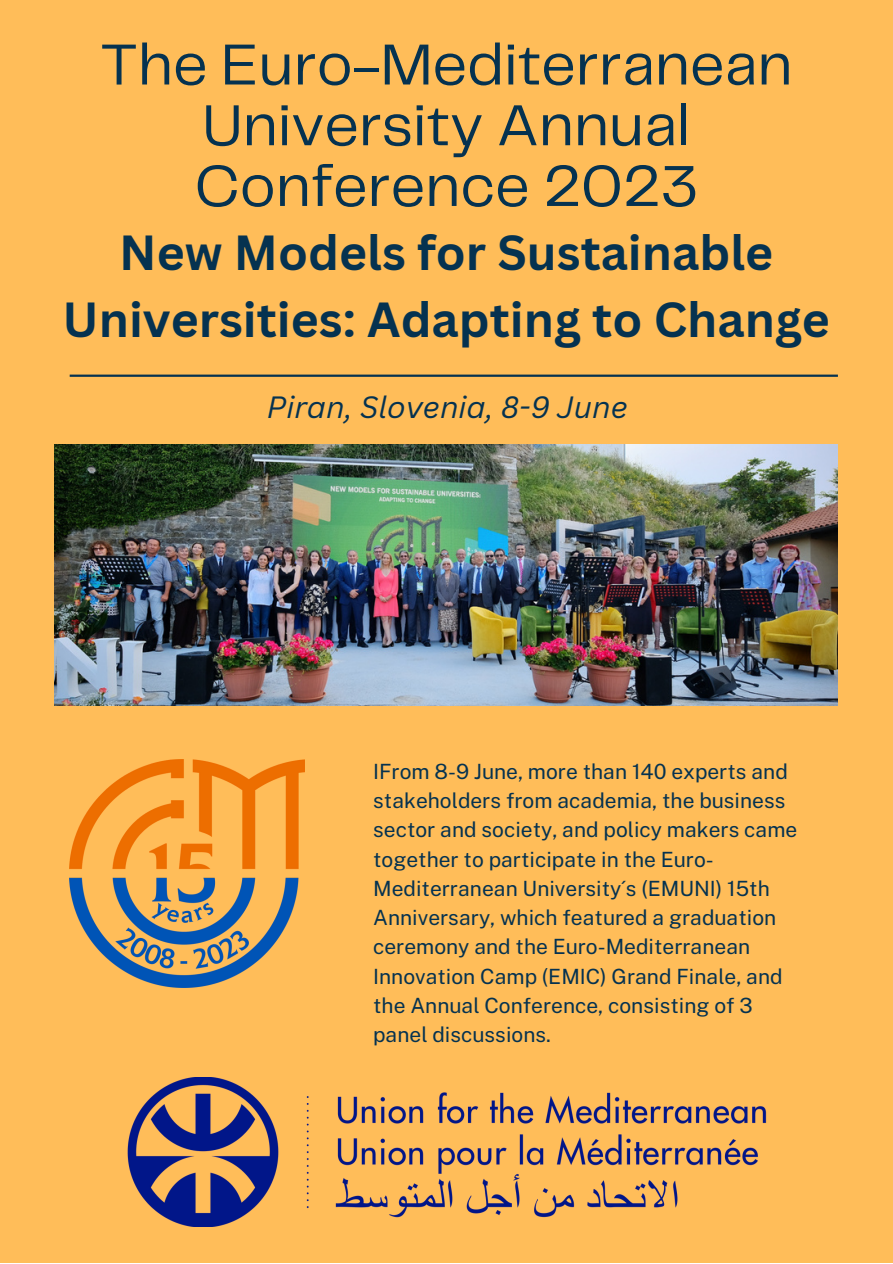
<style>
.page{position:relative;width:893px;height:1264px;background:#fff}
.page>*{position:absolute;margin:0;border:0;box-sizing:border-box;transform-origin:0 0}
.t1{font:60px/60.8px "Telegraf";color:#053250;text-align:center}
.t2{font:700 48px/66.3px "Canva Sans";color:#053250;text-align:center}
.t3{font:italic 30px "Canva Sans";color:#053250}
.t4{font:21px/29.2px "Public Sans";color:#053250}
</style>
<div class="page">
<div style="left:0;top:0;width:892px;height:1262px;background:#ffbd59"></div>
<hr style="left:70px;top:374px;width:767px;height:3px;background:#053250">
<img style="left:70px;top:759px;width:235px;height:228px">
<img style="left:55px;top:444px;width:782px;height:261px">
<img style="left:127px;top:1077px;width:640px;height:149px">
<p class="t1" style="left:100px;top:37px;width:693px">The Euro-Mediterranean<br>University Annual<br>Conference 2023</p>
<p class="t2" style="left:62px;top:218px;width:769px">New Models for Sustainable<br>Universities: Adapting to Change</p>
<p class="t3" style="left:267px;top:386px;width:362px">Piran, Slovenia, 8-9 June</p>
<p class="t4" style="left:373px;top:756px;width:425px">IFrom 8-9 June, more than 140 experts and stakeholders from academia, the business sector and society, and policy makers came together to participate in the Euro-Mediterranean University´s (EMUNI) 15th Anniversary, which featured a graduation ceremony and the Euro-Mediterranean Innovation Camp (EMIC) Grand Finale, and the Annual Conference, consisting of 3 panel discussions.</p>
</div>
